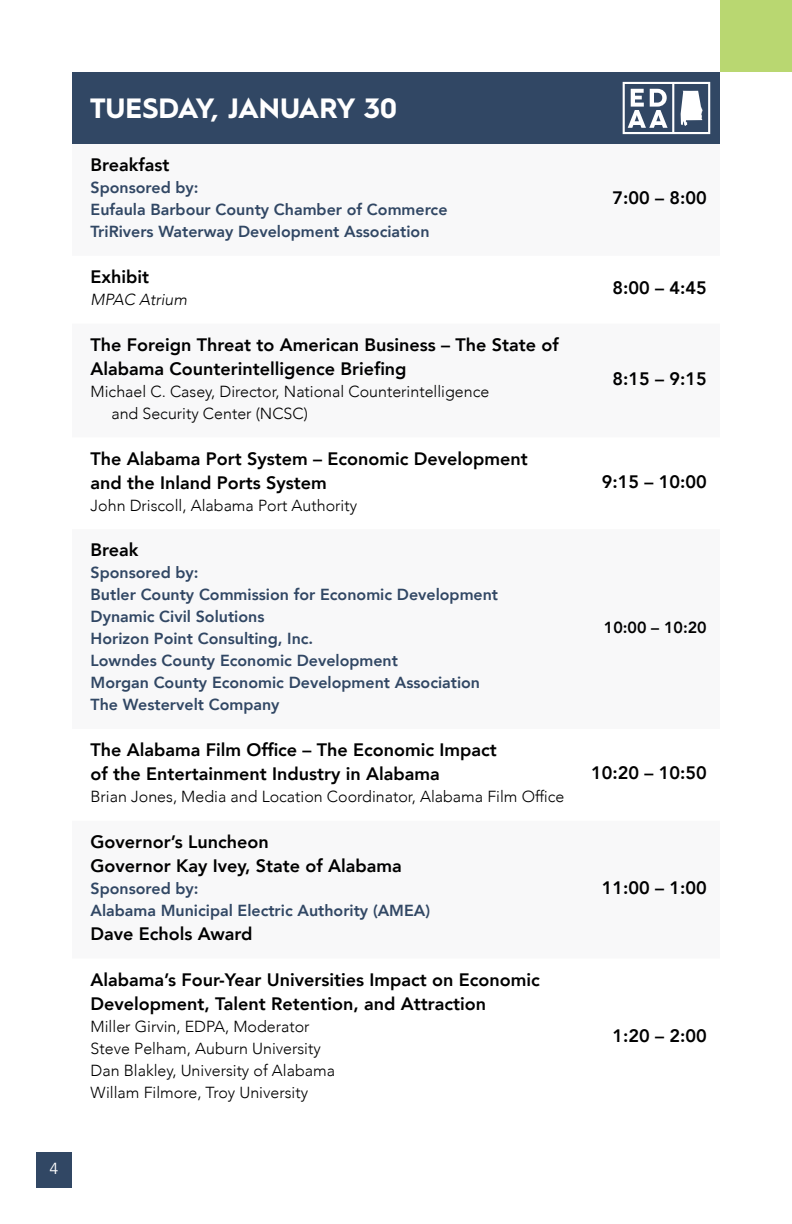
<style>
.page{position:relative;width:792px;height:1224px;background:#fff}
.page>*{position:absolute;margin:0;border:0;box-sizing:border-box;transform-origin:0 0}
.t1{font:700 28px "Hurme Geometric Sans 1";color:#fff}
.t2{font:800 18px/24px "Avenir";color:#000}
.t3{font:800 16px/22px "Avenir";color:#314764}
.t4{font:300 16px/22px "Avenir";color:#000}
.t5{font:800 16px "Avenir";color:#000}
.t6{font:italic 300 16px "Avenir";color:#000}
.t7{font:16px "Avenir";color:#fff}
</style>
<div class="page">
<div style="left:36px;top:1152px;width:36px;height:36px;background:#314764"></div>
<div style="left:72px;top:72px;width:648px;height:72px;background:#314764"></div>
<svg style="left:623px;top:82px;width:87px;height:52px"></svg>
<div style="left:720px;top:0;width:72px;height:72px;background:#b9d771"></div>
<p class="t7" style="left:50px;top:1159px;width:10px">4</p>
<h1 class="t1" style="left:90px;top:88px;width:308px">TUESDAY, JANUARY 30</h1>
<p class="t2" style="left:91px;top:153px;width:81px">Breakfast</p>
<p class="t3" style="left:91px;top:177px;width:358px">Sponsored by:<br>Eufaula Barbour County Chamber of Commerce<br>TriRivers Waterway Development Association</p>
<p class="t2" style="left:612px;top:186px;width:96px">7:00 – 8:00</p>
<p class="t2" style="left:91px;top:265px;width:60px">Exhibit</p>
<p class="t6" style="left:91px;top:290px;width:98px">MPAC Atrium</p>
<p class="t2" style="left:612px;top:276px;width:96px">8:00 – 4:45</p>
<p class="t2" style="left:91px;top:333px;width:470px">The Foreign Threat to American Business – The State of<br>Alabama Counterintelligence Briefing</p>
<p class="t4" style="left:111px;top:380px;width:379px;text-indent:-21px">Michael C. Casey, Director, National Counterintelligence and Security Center (NCSC)</p>
<p class="t2" style="left:91px;top:446px;width:439px">The Alabama Port System – Economic Development and the Inland Ports System</p>
<p class="t4" style="left:91px;top:494px;width:268px">John Driscoll, Alabama Port Authority</p>
<p class="t2" style="left:91px;top:538px;width:50px">Break</p>
<p class="t3" style="left:91px;top:562px;width:409px">Sponsored by:<br>Butler County Commission for Economic Development Dynamic Civil Solutions<br>Horizon Point Consulting, Inc.<br>Lowndes County Economic Development<br>Morgan County Economic Development Association The Westervelt Company</p>
<p class="t2" style="left:91px;top:738px;width:408px">The Alabama Film Office – The Economic Impact of the Entertainment Industry in Alabama</p>
<p class="t4" style="left:91px;top:786px;width:475px">Brian Jones, Media and Location Coordinator, Alabama Film Office</p>
<p class="t2" style="left:91px;top:830px;width:313px">Governor’s Luncheon<br>Governor Kay Ivey, State of Alabama</p>
<p class="t3" style="left:91px;top:877px;width:341px">Sponsored by:<br>Alabama Municipal Electric Authority (AMEA)</p>
<p class="t2" style="left:91px;top:922px;width:163px">Dave Echols Award</p>
<p class="t2" style="left:612px;top:367px;width:96px">8:15 – 9:15</p>
<p class="t2" style="left:602px;top:469px;width:106px">9:15 – 10:00</p>
<p class="t5" style="left:604px;top:615px;width:104px">10:00 – 10:20</p>
<p class="t2" style="left:591px;top:761px;width:117px">10:20 – 10:50</p>
<p class="t2" style="left:602px;top:876px;width:106px">11:00 – 1:00</p>
<p class="t2" style="left:91px;top:968px;width:451px">Alabama’s Four-Year Universities Impact on Economic<br>Development, Talent Retention, and Attraction</p>
<p class="t4" style="left:91px;top:1015px;width:246px">Miller Girvin, EDPA, Moderator Steve Pelham, Auburn University Dan Blakley, University of Alabama Willam Filmore, Troy University</p>
<p class="t2" style="left:612px;top:1024px;width:96px">1:20 – 2:00</p>
</div>
